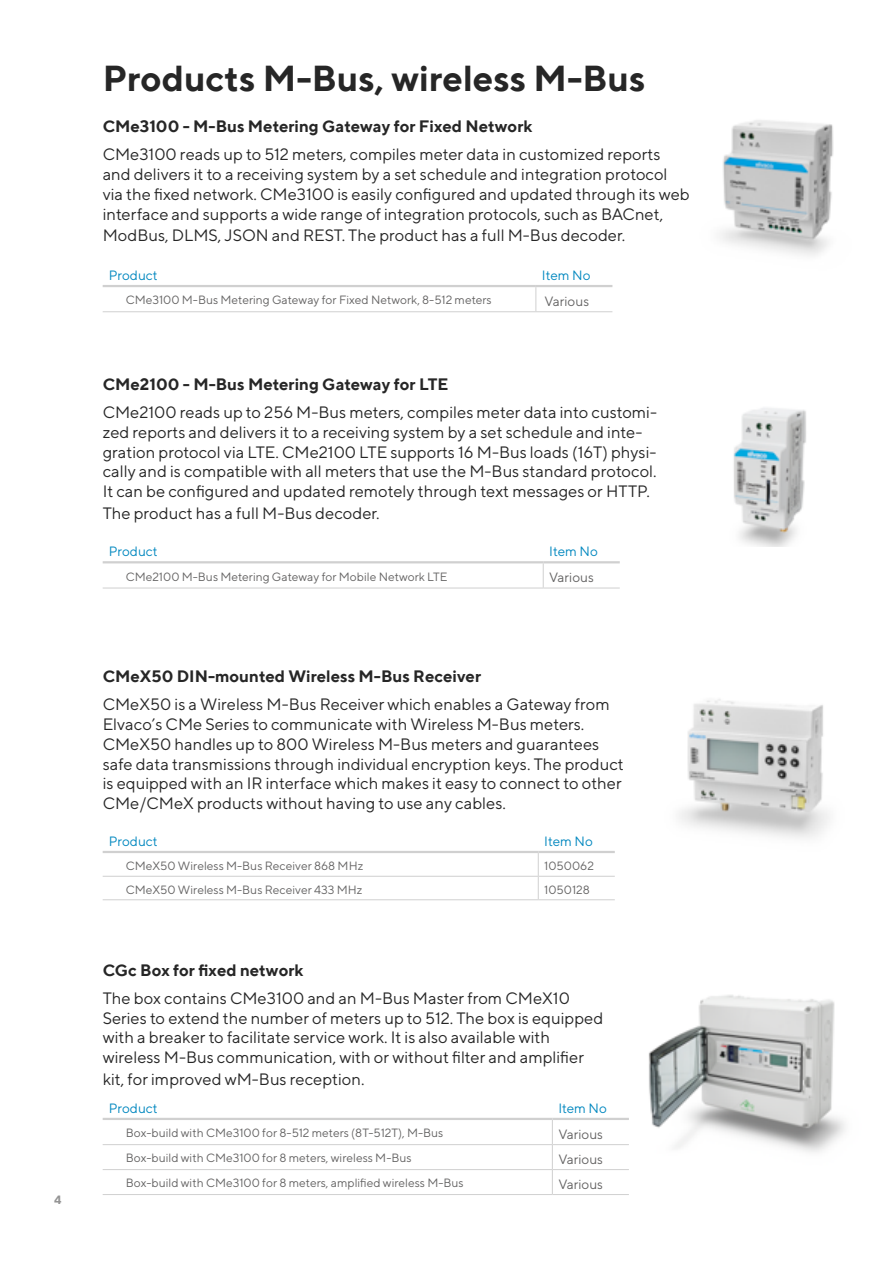
<style>
.page{position:relative;width:893px;height:1263px;background:#fff}
.page>*{position:absolute;margin:0;border:0;box-sizing:border-box;transform-origin:0 0}
.t1{font:700 36px "TT Norms";color:#262626}
.t2{font:16.5px/19.8px "TT Norms";color:#262626}
.t3{font:700 16.5px "TT Norms";color:#262626}
.t4{font:13.5px "TT Norms";color:#0087bf}
.t5{font:13.5px "TT Norms";color:#646363}
.t6{font:12px "TT Norms";color:#646363}
.t7{font:700 12px "TT Norms";color:#949494}
</style>
<div class="page">
<img style="left:648px;top:995px;width:197px;height:157px">
<hr style="left:103px;top:1144px;width:449px;height:1px;background:#d0d0d0">
<hr style="left:552px;top:1144px;width:77px;height:1px;background:#d0d0d0">
<hr style="left:103px;top:1169px;width:449px;height:1px;background:#d0d0d0">
<hr style="left:552px;top:1169px;width:77px;height:1px;background:#d0d0d0">
<svg style="left:552px;top:1120px;width:1px;height:74px"></svg>
<hr style="left:103px;top:1194px;width:449px;height:1px;background:#d0d0d0">
<hr style="left:552px;top:1194px;width:77px;height:1px;background:#d0d0d0">
<hr style="left:103px;top:1118px;width:449px;height:2px;background:#d0d0d0">
<hr style="left:552px;top:1118px;width:77px;height:2px;background:#d0d0d0">
<svg style="left:543px;top:563px;width:1px;height:25px"></svg>
<hr style="left:103px;top:588px;width:440px;height:1px;background:#d0d0d0">
<hr style="left:543px;top:588px;width:77px;height:1px;background:#d0d0d0">
<hr style="left:103px;top:561px;width:440px;height:2px;background:#d0d0d0">
<hr style="left:543px;top:561px;width:77px;height:2px;background:#d0d0d0">
<img style="left:679px;top:699px;width:151px;height:139px">
<hr style="left:103px;top:876px;width:435px;height:1px;background:#d0d0d0">
<hr style="left:538px;top:876px;width:77px;height:1px;background:#d0d0d0">
<svg style="left:538px;top:853px;width:1px;height:46px"></svg>
<hr style="left:103px;top:899px;width:435px;height:1px;background:#d0d0d0">
<hr style="left:538px;top:899px;width:77px;height:1px;background:#d0d0d0">
<hr style="left:103px;top:851px;width:435px;height:2px;background:#d0d0d0">
<hr style="left:538px;top:851px;width:77px;height:2px;background:#d0d0d0">
<img style="left:733px;top:408px;width:73px;height:138px">
<svg style="left:535px;top:287px;width:1px;height:24px"></svg>
<hr style="left:103px;top:311px;width:433px;height:1px;background:#d0d0d0">
<hr style="left:536px;top:311px;width:76px;height:1px;background:#d0d0d0">
<hr style="left:103px;top:285px;width:433px;height:2px;background:#d0d0d0">
<hr style="left:536px;top:285px;width:76px;height:2px;background:#d0d0d0">
<img style="left:720px;top:120px;width:114px;height:136px">
<p class="t7" style="left:54px;top:1192px;width:9px">4</p>
<h1 class="t1" style="left:103px;top:56px;width:544px">Products M-Bus, wireless M-Bus</h1>
<p class="t3" style="left:103px;top:116px;width:431px">CMe3100 - M-Bus Metering Gateway for Fixed Network</p>
<p class="t2" style="left:103px;top:144px;width:589px">CMe3100 reads up to 512 meters, compiles meter data in customized reports and delivers it to a receiving system by a set schedule and integration protocol via the fixed network. CMe3100 is easily configured and updated through its web interface and supports a wide range of integration protocols, such as BACnet,</p>
<p class="t2" style="left:103px;top:225px;width:524px">ModBus, DLMS, JSON and REST. The product has a full M-Bus decoder.</p>
<p class="t4" style="left:109px;top:267px;width:51px">Product</p>
<p class="t4" style="left:542px;top:267px;width:50px">Item No</p>
<p class="t6" style="left:126px;top:293px;width:367px">CMe3100 M-Bus Metering Gateway for Fixed Network, 8-512 meters</p>
<p class="t5" style="left:544px;top:293px;width:46px">Various</p>
<p class="t3" style="left:103px;top:373px;width:347px">CMe2100 - M-Bus Metering Gateway for LTE</p>
<p class="t2" style="left:103px;top:402px;width:556px">CMe2100 reads up to 256 M-Bus meters, compiles meter data into customi&shy;zed reports and delivers it to a receiving system by a set schedule and inte&shy;gration protocol via LTE. CMe2100 LTE supports 16 M-Bus loads (16T) physi&shy;cally and is compatible with all meters that use the M-Bus standard protocol.<br>It can be configured and updated remotely through text messages or HTTP.</p>
<p class="t2" style="left:103px;top:503px;width:278px">The product has a full M-Bus decoder.</p>
<p class="t4" style="left:109px;top:543px;width:51px">Product</p>
<p class="t4" style="left:549px;top:543px;width:50px">Item No</p>
<p class="t6" style="left:126px;top:569px;width:323px">CMe2100 M-Bus Metering Gateway for Mobile Network LTE</p>
<p class="t5" style="left:549px;top:569px;width:46px">Various</p>
<p class="t3" style="left:103px;top:666px;width:380px">CMeX50 DIN-mounted Wireless M-Bus Receiver</p>
<p class="t2" style="left:103px;top:694px;width:523px">CMeX50 is a Wireless M-Bus Receiver which enables a Gateway from Elvaco’s CMe Series to communicate with Wireless M-Bus meters.<br>CMeX50 handles up to 800 Wireless M-Bus meters and guarantees safe data transmissions through individual encryption keys. The product is equipped with an IR interface which makes it easy to connect to other CMe/CMeX products without having to use any cables.</p>
<p class="t4" style="left:109px;top:833px;width:51px">Product</p>
<p class="t4" style="left:544px;top:833px;width:50px">Item No</p>
<p class="t6" style="left:126px;top:859px;width:239px">CMeX50 Wireless M-Bus Receiver 868 MHz</p>
<p class="t6" style="left:544px;top:859px;width:51px">1050062</p>
<p class="t6" style="left:126px;top:882px;width:238px">CMeX50 Wireless M-Bus Receiver 433 MHz</p>
<p class="t6" style="left:544px;top:882px;width:47px">1050128</p>
<p class="t3" style="left:103px;top:959px;width:202px">CGc Box for fixed network</p>
<p class="t2" style="left:103px;top:988px;width:502px">The box contains CMe3100 and an M-Bus Master from CMeX10<br>Series to extend the number of meters up to 512. The box is equipped with a breaker to facilitate service work. It is also available with wireless M-Bus communication, with or without filter and amplifier</p>
<p class="t2" style="left:103px;top:1069px;width:263px">kit, for improved wM-Bus reception.</p>
<p class="t4" style="left:109px;top:1100px;width:51px">Product</p>
<p class="t4" style="left:558px;top:1100px;width:50px">Item No</p>
<p class="t6" style="left:126px;top:1125px;width:319px">Box-build with CMe3100 for 8-512 meters (8T-512T), M-Bus</p>
<p class="t5" style="left:558px;top:1125px;width:46px">Various</p>
<p class="t6" style="left:126px;top:1150px;width:287px">Box-build with CMe3100 for 8 meters, wireless M-Bus</p>
<p class="t5" style="left:558px;top:1150px;width:46px">Various</p>
<p class="t6" style="left:126px;top:1175px;width:340px">Box-build with CMe3100 for 8 meters, amplified wireless M-Bus</p>
<p class="t5" style="left:558px;top:1175px;width:46px">Various</p>
</div>
